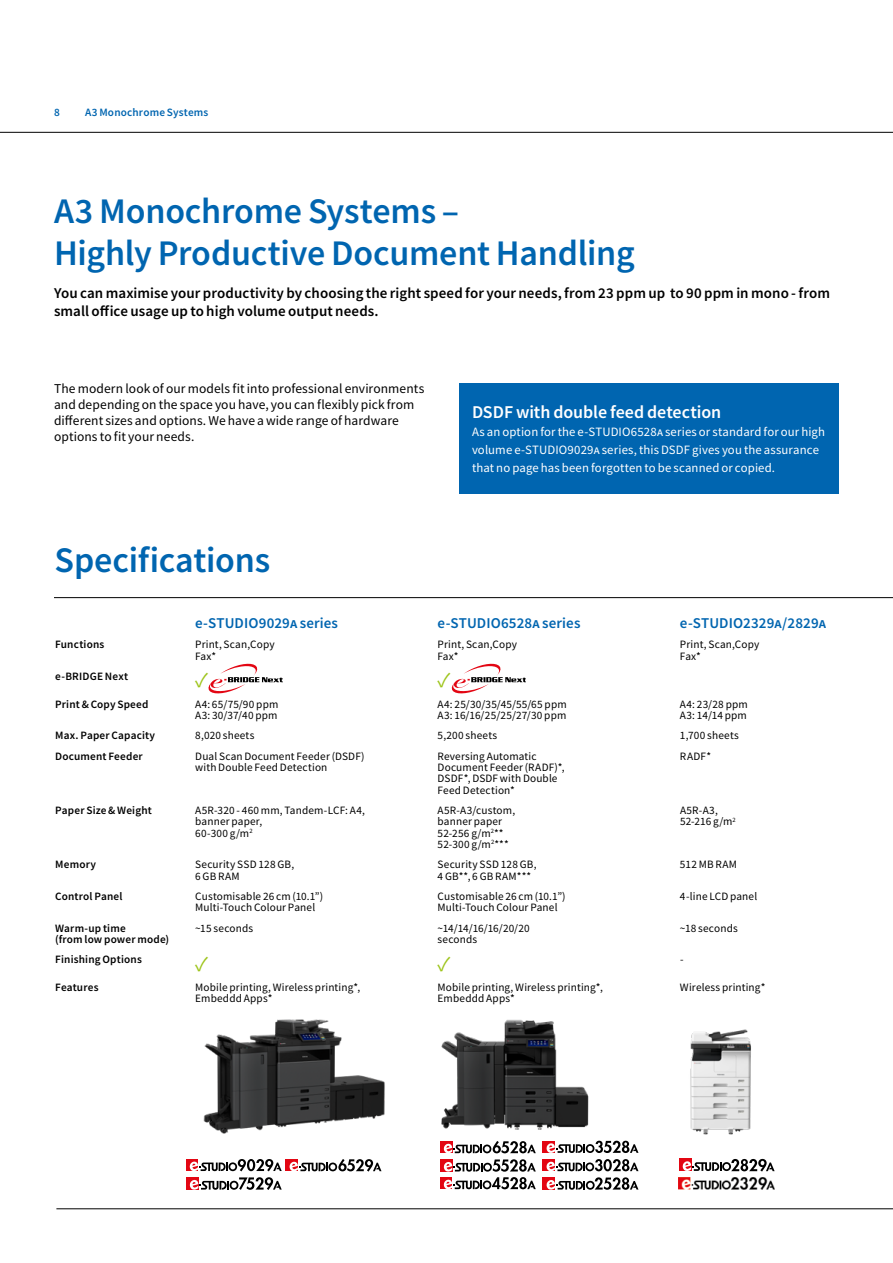
<style>
.page{position:relative;width:893px;height:1263px;background:#fff}
.page>*{position:absolute;margin:0;border:0;box-sizing:border-box;transform-origin:0 0}
.t1{font:500 36px/42px "Toshiba Sans";letter-spacing:-.005em;color:#0065b0}
.t2{font:21px "Toshiba Sans";color:#9dc41a}
.t3{font:500 18px "Toshiba Sans";color:#fff}
.t4{font:500 15px/18px "Toshiba Sans";letter-spacing:.005em;color:#000}
.t5{font:500 15px "Toshiba Sans";letter-spacing:.01em;color:#0065b0}
.t6{font:13.5px/16.2px "Toshiba Sans";letter-spacing:.005em;color:#000}
.t7{font:12.75px/18px "Toshiba Sans";letter-spacing:.01em;color:#fff}
.t8{font:11.25px/11.2px "Toshiba Sans";letter-spacing:.015em;color:#000}
.t9{font:500 11.25px/11.2px "Toshiba Sans";letter-spacing:.015em;color:#000}
.t10{font:500 11.25px "Toshiba Sans";letter-spacing:.015em;color:#0065b0}
</style>
<div class="page">
<hr style="left:0;top:132px;width:893px;height:1px;background:#000">
<hr style="left:54px;top:597px;width:839px;height:1px;background:#000">
<hr style="left:56px;top:1208px;width:837px;height:1px;background:#000">
<img style="left:679px;top:1177px;width:96px;height:13px">
<div style="left:679px;top:1159px;width:12px;height:12px;background:#e30613"></div>
<svg style="left:682px;top:1159px;width:93px;height:12px"></svg>
<div style="left:186px;top:1159px;width:12px;height:12px;background:#e30613"></div>
<svg style="left:189px;top:1159px;width:93px;height:12px"></svg>
<div style="left:186px;top:1177px;width:12px;height:12px;background:#e30613"></div>
<svg style="left:189px;top:1177px;width:93px;height:13px"></svg>
<img style="left:690px;top:1029px;width:61px;height:106px">
<img style="left:203px;top:1019px;width:182px;height:115px">
<img style="left:441px;top:1019px;width:148px;height:111px">
<svg style="left:208px;top:664px;width:74px;height:29px"></svg>
<svg style="left:452px;top:664px;width:74px;height:29px"></svg>
<div style="left:440px;top:1141px;width:12px;height:12px;background:#e30613"></div>
<svg style="left:443px;top:1141px;width:93px;height:12px"></svg>
<div style="left:440px;top:1159px;width:12px;height:12px;background:#e30613"></div>
<div style="left:440px;top:1177px;width:12px;height:12px;background:#e30613"></div>
<svg style="left:443px;top:1159px;width:93px;height:30px"></svg>
<div style="left:543px;top:1141px;width:12px;height:12px;background:#e30613"></div>
<svg style="left:546px;top:1141px;width:92px;height:12px"></svg>
<div style="left:543px;top:1159px;width:12px;height:12px;background:#e30613"></div>
<svg style="left:546px;top:1159px;width:92px;height:12px"></svg>
<div style="left:543px;top:1177px;width:12px;height:12px;background:#e30613"></div>
<svg style="left:546px;top:1177px;width:92px;height:13px"></svg>
<div style="left:286px;top:1159px;width:12px;height:12px;background:#e30613"></div>
<svg style="left:289px;top:1159px;width:92px;height:12px"></svg>
<div style="left:459px;top:383px;width:380px;height:110px;background:#0065b0"></div>
<p class="t10" style="left:54px;top:104px;width:7px">8</p>
<p class="t10" style="left:85px;top:104px;width:125px">A3 Monochrome Systems</p>
<h1 class="t1" style="left:54px;top:189px;width:582px">A3 Monochrome Systems –<br>Highly Productive Document Handling</h1>
<h3 class="t4" style="left:54px;top:283px;width:777px">You can maximise your productivity by choosing the right speed for your needs, from 23 ppm up to 90 ppm in mono - from small office usage up to high volume output needs.</h3>
<p class="t6" style="left:54px;top:380px;width:372px">The modern look of our models fit into professional environments and depending on the space you have, you can flexibly pick from different sizes and options. We have a wide range of hardware options to fit your needs.</p>
<h1 class="t1" style="left:55px;top:539px;width:217px">Specifications</h1>
<h3 class="t3" style="left:472px;top:400px;width:251px">DSDF with double feed detection</h3>
<p class="t7" style="left:472px;top:422px;width:355px">As an option for the e-STUDIO6528a series or standard for our high volume e-STUDIO9029a series, this DSDF gives you the assurance that no page has been forgotten to be scanned or copied.</p>
<h3 class="t5" style="left:195px;top:613px;width:144px">e-STUDIO9029a series</h3>
<h3 class="t5" style="left:438px;top:613px;width:144px">e-STUDIO6528a series</h3>
<h3 class="t5" style="left:680px;top:613px;width:148px">e-STUDIO2329a/2829a</h3>
<p class="t9" style="left:55px;top:639px;width:51px">Functions</p>
<p class="t8" style="left:195px;top:639px;width:81px">Print, Scan,Copy<br>Fax*</p>
<p class="t8" style="left:438px;top:639px;width:81px">Print, Scan,Copy<br>Fax*</p>
<p class="t8" style="left:680px;top:639px;width:81px">Print, Scan,Copy<br>Fax*</p>
<p class="t9" style="left:55px;top:670px;width:75px">e-BRIDGE Next</p>
<h2 class="t2" style="left:195px;top:667px;width:14px">✓</h2>
<h2 class="t2" style="left:438px;top:667px;width:14px">✓</h2>
<p class="t9" style="left:55px;top:698px;width:95px">Print &amp; Copy Speed</p>
<p class="t8" style="left:195px;top:698px;width:85px">A4: 65/75/90 ppm<br>A3: 30/37/40 ppm</p>
<p class="t8" style="left:438px;top:698px;width:131px">A4: 25/30/35/45/55/65 ppm<br>A3: 16/16/25/25/27/30 ppm</p>
<p class="t8" style="left:680px;top:698px;width:69px">A4: 23/28 ppm<br>A3: 14/14 ppm</p>
<p class="t9" style="left:55px;top:730px;width:101px">Max. Paper Capacity</p>
<p class="t8" style="left:195px;top:730px;width:61px">8,020 sheets</p>
<p class="t8" style="left:438px;top:730px;width:61px">5,200 sheets</p>
<p class="t8" style="left:680px;top:730px;width:60px">1,700 sheets</p>
<p class="t9" style="left:55px;top:750px;width:89px">Document Feeder</p>
<p class="t8" style="left:195px;top:750px;width:171px">Dual Scan Document Feeder (DSDF) with Double Feed Detection</p>
<p class="t8" style="left:438px;top:750px;width:129px">Reversing Automatic<br>Document Feeder (RADF)*,<br>DSDF*, DSDF with Double<br>Feed Detection*</p>
<p class="t8" style="left:680px;top:750px;width:33px">RADF*</p>
<p class="t9" style="left:55px;top:805px;width:98px">Paper Size &amp; Weight</p>
<p class="t8" style="left:195px;top:805px;width:171px">A5R-320 - 460 mm, Tandem-LCF: A4, banner paper,<br>60-300 g/m<sup>2</sup></p>
<p class="t8" style="left:438px;top:805px;width:79px">A5R-A3/custom, banner paper<br>52-256 g/m<sup>2</sup>**<br>52-300 g/m<sup>2</sup>***</p>
<p class="t8" style="left:680px;top:805px;width:57px">A5R-A3,<br>52-216 g/m<sup>2</sup></p>
<p class="t9" style="left:55px;top:859px;width:42px">Memory</p>
<p class="t8" style="left:195px;top:859px;width:100px">Security SSD 128 GB,<br>6 GB RAM</p>
<p class="t8" style="left:438px;top:859px;width:100px">Security SSD 128 GB,<br>4 GB**, 6 GB RAM***</p>
<p class="t8" style="left:680px;top:859px;width:59px">512 MB RAM</p>
<p class="t9" style="left:55px;top:890px;width:69px">Control Panel</p>
<p class="t8" style="left:195px;top:890px;width:130px">Customisable 26 cm (10.1”)<br>Multi-Touch Colour Panel</p>
<p class="t8" style="left:438px;top:890px;width:130px">Customisable 26 cm (10.1”)<br>Multi-Touch Colour Panel</p>
<p class="t8" style="left:680px;top:890px;width:79px">4-line LCD panel</p>
<p class="t9" style="left:55px;top:922px;width:116px">Warm-up time<br>(from low power mode)</p>
<p class="t8" style="left:195px;top:922px;width:60px">~15 seconds</p>
<p class="t8" style="left:438px;top:922px;width:94px">~14/14/16/16/20/20 seconds</p>
<p class="t8" style="left:680px;top:922px;width:59px">~18 seconds</p>
<p class="t9" style="left:55px;top:954px;width:88px">Finishing Options</p>
<h2 class="t2" style="left:195px;top:950px;width:14px">✓</h2>
<h2 class="t2" style="left:438px;top:950px;width:14px">✓</h2>
<p class="t8" style="left:680px;top:954px;width:5px">-</p>
<p class="t9" style="left:55px;top:982px;width:45px">Features</p>
<p class="t8" style="left:195px;top:982px;width:167px">Mobile printing, Wireless printing*,<br>Embeddd Apps*</p>
<p class="t8" style="left:438px;top:982px;width:167px">Mobile printing, Wireless printing*,<br>Embeddd Apps*</p>
<p class="t8" style="left:680px;top:982px;width:87px">Wireless printing*</p>
</div>
